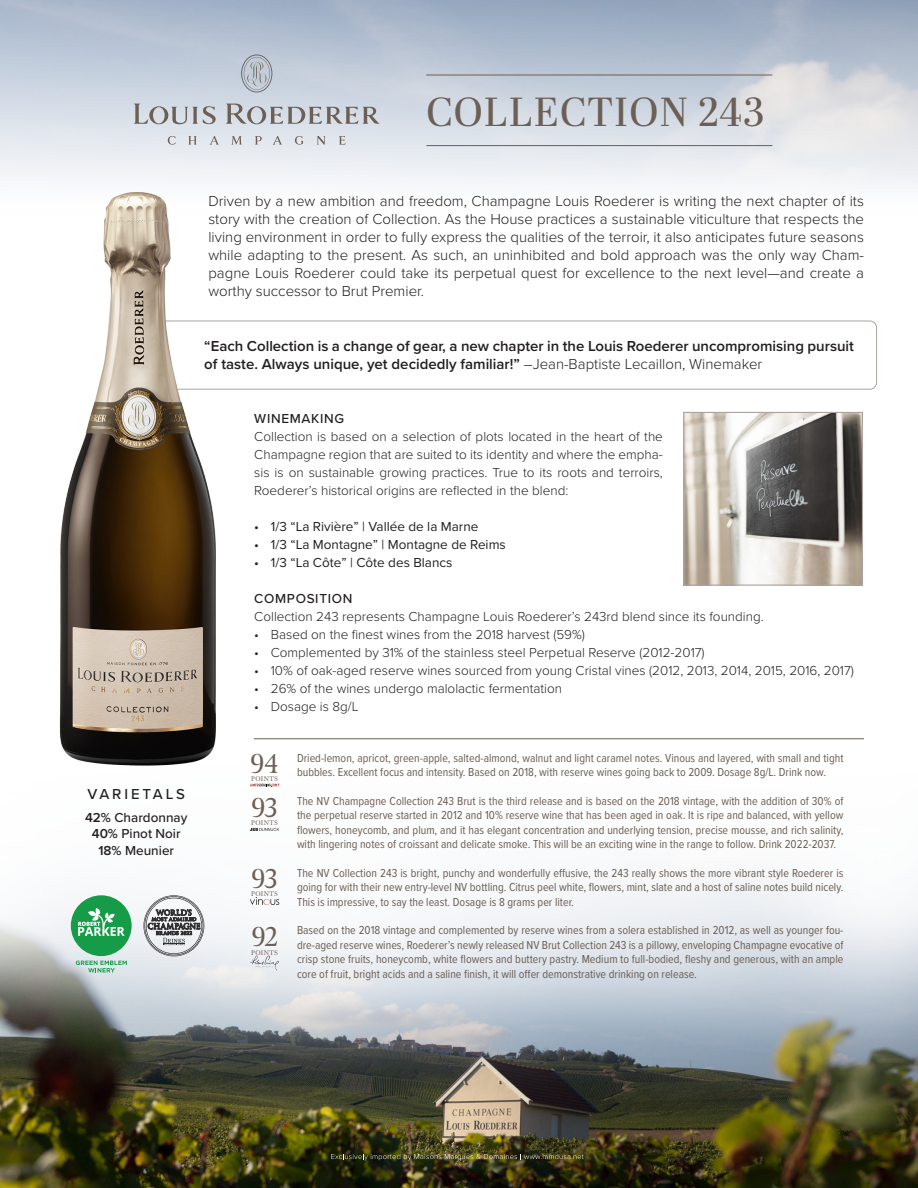
<style>
.page{position:relative;width:918px;height:1188px;background:#fff}
.page>*{position:absolute;margin:0;border:0;box-sizing:border-box;transform-origin:0 0}
.t1{font:40.5px "Abril Display";letter-spacing:.03em;color:#6c5f55}
.t2{font:27.15px "Meno Display";letter-spacing:-.01em;color:#6c5f55}
.t3{font:300 15px/18px "Proxima Nova";color:#231f20;text-align:justify}
.t4{font:600 15px/18px "Proxima Nova";color:#231f20}
.t5{font:500 15px "Proxima Nova";letter-spacing:.19em;color:#231f20}
.t6{font:300 13.5px/18px "Proxima Nova";color:#231f20;text-align:justify}
.t7{font:13.5px "Proxima Nova";color:#231f20}
.t8{font:500 13.5px "Proxima Nova";color:#231f20}
.t9{font:500 13.5px "Proxima Nova";letter-spacing:.05em;color:#231f20}
.t10{font:12px/14.4px "Proxima Nova Cond";color:#6c5f55;text-align:justify}
.t11{font:6.75px "Meno Display";letter-spacing:.05em;color:#6c5f55}
.s1{font-weight:600}
.s2{font-weight:300}
</style>
<div class="page">
<div style="left:137px;top:321px;width:740px;height:69px;border:1px solid #ada39e;border-radius:7px"></div>
<img style="left:0;top:738px;width:918px;height:450px">
<svg style="left:144px;top:887px;width:60px;height:69px"></svg>
<div style="left:71px;top:895px;width:61px;height:61px;background:#169c48;border-radius:50%"></div>
<svg style="left:78px;top:908px;width:47px;height:28px"></svg>
<svg style="left:76px;top:961px;width:51px;height:11px"></svg>
<img style="left:685px;top:414px;width:176px;height:170px">
<div style="left:683px;top:412px;width:180px;height:174px;border:1px solid #ada39e"></div>
<img style="left:54px;top:186px;width:167px;height:586px">
<svg style="left:226px;top:104px;width:154px;height:20px;background:#b5b6ba"></svg>
<svg style="left:134px;top:104px;width:82px;height:21px;background:#bbbdc1"></svg>
<svg style="left:339px;top:136px;width:7px;height:9px"></svg>
<svg style="left:255px;top:136px;width:7px;height:9px"></svg>
<svg style="left:188px;top:136px;width:9px;height:9px"></svg>
<svg style="left:168px;top:136px;width:8px;height:9px"></svg>
<svg style="left:295px;top:136px;width:9px;height:9px"></svg>
<svg style="left:317px;top:136px;width:8px;height:9px"></svg>
<svg style="left:273px;top:136px;width:9px;height:9px"></svg>
<svg style="left:209px;top:136px;width:10px;height:9px"></svg>
<svg style="left:231px;top:136px;width:11px;height:9px"></svg>
<svg style="left:241px;top:55px;width:31px;height:37px"></svg>
<svg style="left:250px;top:784px;width:29px;height:3px"></svg>
<svg style="left:250px;top:828px;width:29px;height:3px"></svg>
<svg style="left:250px;top:897px;width:29px;height:8px"></svg>
<svg style="left:250px;top:955px;width:29px;height:16px"></svg>
<img style="left:331px;top:1154px;width:253px;height:6px">
<hr style="left:426px;top:75px;width:346px;height:1px;background:#6c5f55">
<hr style="left:426px;top:145px;width:346px;height:1px;background:#6c5f55">
<hr style="left:254px;top:739px;width:610px;height:1px;background:#6c5f55">
<p class="t1" style="left:426px;top:84px;width:340px">COLLECTION 243</p>
<p class="t5" style="left:87px;top:783px;width:99px">VARIETALS</p>
<p class="t8" style="left:85px;top:807px;width:104px"><span class="s1">42%</span> Chardonnay</p>
<p class="t8" style="left:92px;top:824px;width:90px"><span class="s1">40%</span> Pinot Noir</p>
<p class="t8" style="left:98px;top:840px;width:77px"><span class="s1">18%</span> Meunier</p>
<p class="t3" style="left:208px;top:192px;width:657px">Driven by a new ambition and freedom, Champagne Louis Roederer is writing the next chapter of its story with the creation of Collection. As the House practices a sustainable viticulture that respects the living environment in order to fully express the qualities of the terroir, it also anticipates future seasons while adapting to the present. As such, an uninhibited and bold approach was the only way Cham&shy;pagne Louis Roederer could take its perpetual quest for excellence to the next level—and create a worthy successor to Brut Premier.</p>
<p class="t4" style="left:204px;top:337px;width:651px">“Each Collection is a change of gear, a new chapter in the Louis Roederer uncompromising pursuit of taste. Always unique, yet decidedly familiar!” <span class="s2">–Jean-Baptiste Lecaillon, Winemaker</span></p>
<p class="t9" style="left:254px;top:408px;width:91px">WINEMAKING</p>
<p class="t6" style="left:254px;top:426px;width:410px">Collection is based on a selection of plots located in the heart of the Champagne region that are suited to its identity and where the empha&shy;sis is on sustainable growing practices. True to its roots and terroirs, Roederer’s historical origins are reflected in the blend:</p>
<p class="t7" style="left:254px;top:516px;width:226px">• 1/3 “La Rivière” | Vallée de la Marne</p>
<p class="t7" style="left:254px;top:534px;width:253px">• 1/3 “La Montagne” | Montagne de Reims</p>
<p class="t7" style="left:254px;top:552px;width:200px">• 1/3 “La Côte” | Côte des Blancs</p>
<p class="t9" style="left:254px;top:588px;width:100px">COMPOSITION</p>
<p class="t6" style="left:254px;top:606px;width:511px">Collection 243 represents Champagne Louis Roederer’s 243rd blend since its founding.</p>
<p class="t6" style="left:254px;top:624px;width:332px">• Based on the finest wines from the 2018 harvest (59%)</p>
<p class="t6" style="left:254px;top:642px;width:452px">• Complemented by 31% of the stainless steel Perpetual Reserve (2012-2017)</p>
<p class="t6" style="left:254px;top:660px;width:601px">• 10% of oak-aged reserve wines sourced from young Cristal vines (2012, 2013, 2014, 2015, 2016, 2017)</p>
<p class="t6" style="left:254px;top:678px;width:309px">• 26% of the wines undergo malolactic fermentation</p>
<p class="t6" style="left:254px;top:696px;width:106px">• Dosage is 8g/L</p>
<p class="t2" style="left:251px;top:747px;width:29px">94</p>
<p class="t11" style="left:251px;top:774px;width:28px">POINTS</p>
<p class="t2" style="left:251px;top:791px;width:28px">93</p>
<p class="t11" style="left:251px;top:819px;width:28px">POINTS</p>
<p class="t2" style="left:251px;top:862px;width:28px">93</p>
<p class="t11" style="left:251px;top:890px;width:28px">POINTS</p>
<p class="t2" style="left:252px;top:920px;width:27px">92</p>
<p class="t11" style="left:251px;top:948px;width:28px">POINTS</p>
<p class="t10" style="left:297px;top:750px;width:548px">Dried-lemon, apricot, green-apple, salted-almond, walnut and light caramel notes. Vinous and layered, with small and tight bubbles. Excellent focus and intensity. Based on 2018, with reserve wines going back to 2009. Dosage 8g/L. Drink now.</p>
<p class="t10" style="left:297px;top:793px;width:548px">The NV Champagne Collection 243 Brut is the third release and is based on the 2018 vintage, with the addition of 30% of the perpetual reserve started in 2012 and 10% reserve wine that has been aged in oak. It is ripe and balanced, with yellow flowers, honeycomb, and plum, and it has elegant concentration and underlying tension, precise mousse, and rich salinity, with lingering notes of croissant and delicate smoke. This will be an exciting wine in the range to follow. Drink 2022-2037.</p>
<p class="t10" style="left:297px;top:865px;width:548px">The NV Collection 243 is bright, punchy and wonderfully effusive, the 243 really shows the more vibrant style Roederer is going for with their new entry-level NV bottling. Citrus peel white, flowers, mint, slate and a host of saline notes build nicely.<br>This is impressive, to say the least. Dosage is 8 grams per liter.</p>
<p class="t10" style="left:297px;top:923px;width:548px">Based on the 2018 vintage and complemented by reserve wines from a solera established in 2012, as well as younger fou&shy;dre-aged reserve wines, Roederer’s newly released NV Brut Collection 243 is a pillowy, enveloping Champagne evocative of crisp stone fruits, honeycomb, white flowers and buttery pastry. Medium to full-bodied, fleshy and generous, with an ample core of fruit, bright acids and a saline finish, it will offer demonstrative drinking on release.</p>
</div>
